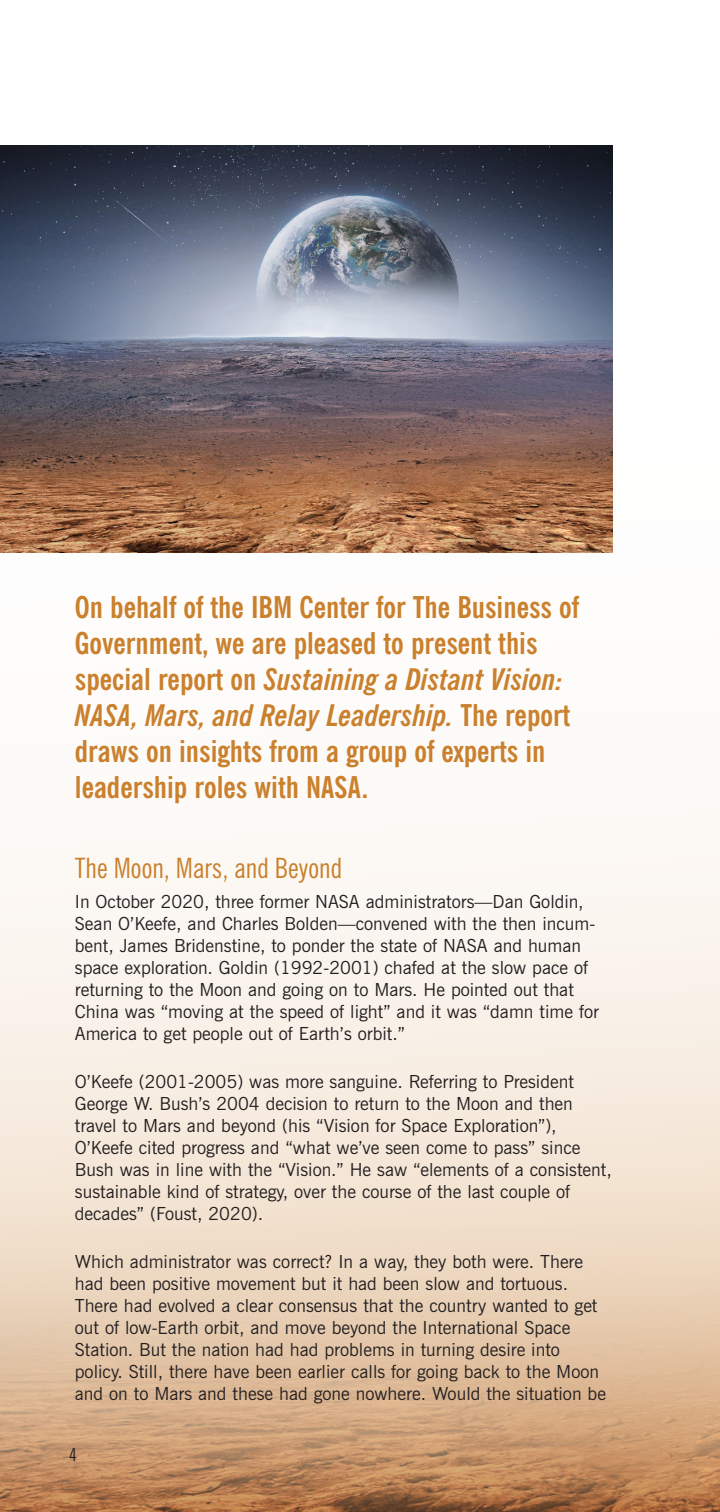
<style>
.page{position:relative;width:720px;height:1512px;background:#fff}
.page>*{position:absolute;margin:0;border:0;box-sizing:border-box;transform-origin:0 0}
.Text{font:700 condensed 30px/36px "News Gothic BT";color:#ca802c}
.Text-Level_1_Head{font:condensed 28px "News Gothic BT";color:#ca802c}
.Text-2{font:18px/22px "News Gothic BT";color:#231f20}
.t1{font:condensed 18px "News Gothic BT";color:#231f20}
.s1{font-style:italic}
</style>
<div class="page">
<img style="left:0;top:838px;width:720px;height:674px">
<img style="left:0;top:145px;width:613px;height:408px">
<p class="Text" style="left:75px;top:589px;width:506px">On behalf of the IBM Center for The Business of Government, we are pleased to present this special report on <span class="s1">Sustaining a Distant Vision:<br>NASA, Mars, and Relay Leadership.</span> The report draws on insights from a group of experts in leadership roles with NASA.</p>
<p class="Text-Level_1_Head" style="left:75px;top:851px;width:269px">The Moon, Mars, and Beyond</p>
<p class="Text-2" style="left:75px;top:891px;width:526px">In October 2020, three former NASA administrators—Dan Goldin, Sean O’Keefe, and Charles Bolden—convened with the then incum&shy;bent, James Bridenstine, to ponder the state of NASA and human space exploration. Goldin (1992-2001) chafed at the slow pace of returning to the Moon and going on to Mars. He pointed out that China was “moving at the speed of light” and it was “damn time for America to get people out of Earth’s orbit.”</p>
<p class="Text-2" style="left:75px;top:1071px;width:539px">O’Keefe (2001-2005) was more sanguine. Referring to President George W. Bush’s 2004 decision to return to the Moon and then travel to Mars and beyond (his “Vision for Space Exploration”), O’Keefe cited progress and “what we’ve seen come to pass” since Bush was in line with the “Vision.” He saw “elements of a consistent, sustainable kind of strategy, over the course of the last couple of decades” (Foust, 2020).</p>
<p class="Text-2" style="left:75px;top:1251px;width:533px">Which administrator was correct? In a way, they both were. There had been positive movement but it had been slow and tortuous.<br>There had evolved a clear consensus that the country wanted to get out of low-Earth orbit, and move beyond the International Space Station. But the nation had had problems in turning desire into policy. Still, there have been earlier calls for going back to the Moon and on to Mars and these had gone nowhere. Would the situation be</p>
<p class="t1" style="left:69px;top:1444px;width:9px">4</p>
</div>
